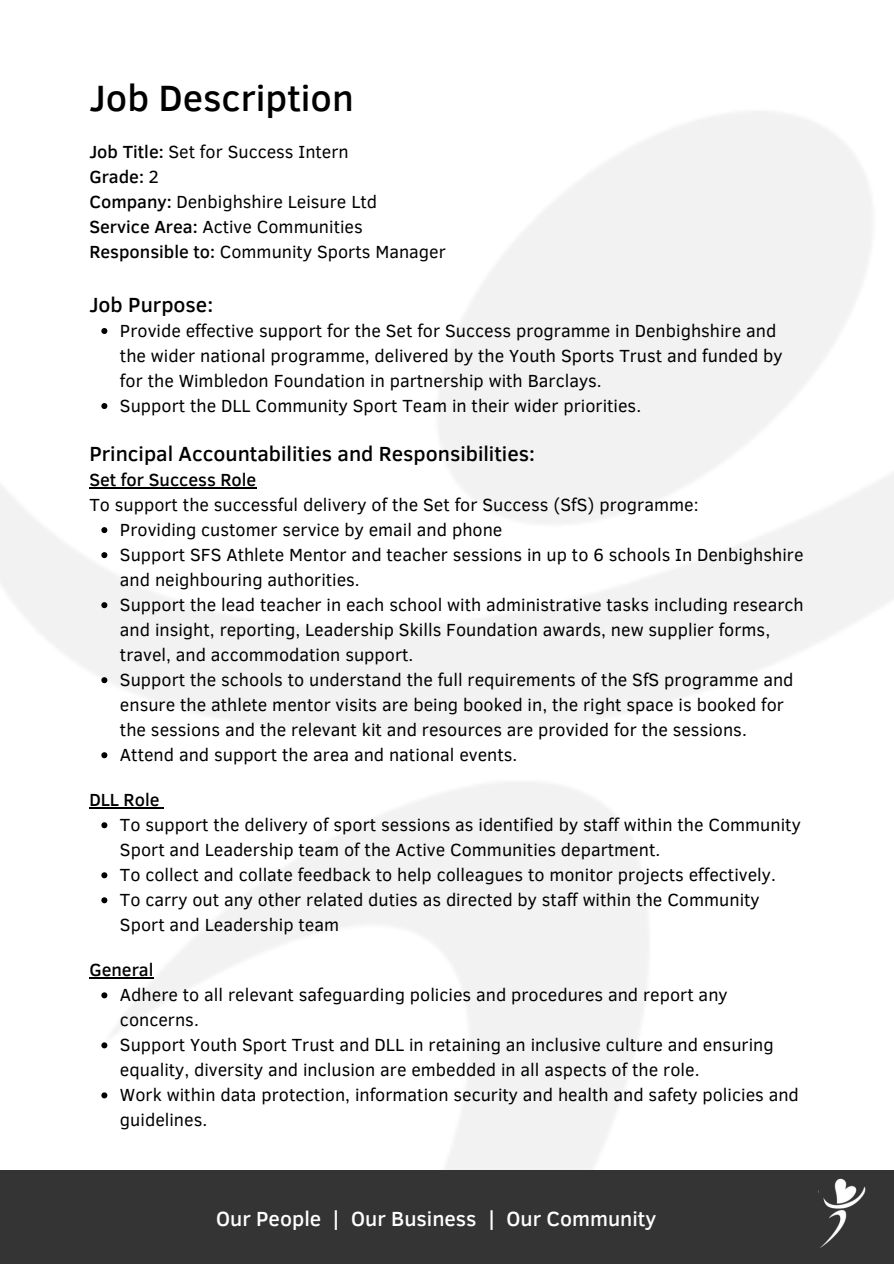
<style>
.page{position:relative;width:894px;height:1264px;background:#fff}
.page>*{position:absolute;margin:0;border:0;box-sizing:border-box;transform-origin:0 0}
.t1{font:500 37.5px "Clear Sans";color:#000}
.t2{font:500 21px "Clear Sans";color:#000}
.t3{font:500 21px "Clear Sans";color:#fff}
.t4{font:18px/25px "Clear Sans";color:#000}
.t5{font:500 18px "Clear Sans";color:#000}
.s1{font-weight:500}
.s2{font-weight:400}
</style>
<div class="page">
<img style="left:0;top:111px;width:893px;height:1059px">
<svg style="left:101px;top:328px;width:6px;height:6px"></svg>
<svg style="left:101px;top:403px;width:6px;height:6px"></svg>
<hr style="left:89px;top:487px;width:167px;height:1px;background:#000">
<svg style="left:101px;top:527px;width:6px;height:6px"></svg>
<svg style="left:101px;top:552px;width:6px;height:6px"></svg>
<svg style="left:101px;top:602px;width:6px;height:6px"></svg>
<svg style="left:101px;top:677px;width:6px;height:6px"></svg>
<svg style="left:101px;top:752px;width:6px;height:6px"></svg>
<hr style="left:89px;top:807px;width:70px;height:1px;background:#000">
<svg style="left:101px;top:822px;width:6px;height:6px"></svg>
<svg style="left:101px;top:872px;width:6px;height:6px"></svg>
<svg style="left:101px;top:897px;width:6px;height:6px"></svg>
<hr style="left:89px;top:977px;width:64px;height:1px;background:#000">
<svg style="left:101px;top:992px;width:6px;height:6px"></svg>
<svg style="left:101px;top:1042px;width:6px;height:6px"></svg>
<svg style="left:101px;top:1092px;width:6px;height:6px"></svg>
<div style="left:0;top:1170px;width:893px;height:93px;background:#343434"></div>
<img style="left:818px;top:1178px;width:48px;height:70px">
<h1 class="t1" style="left:89px;top:70px;width:266px">Job Description</h1>
<p class="t4" style="left:89px;top:138px;width:261px"><span class="s1">Job Title:</span> Set for Success Intern</p>
<p class="t5" style="left:89px;top:163px;width:71px">Grade: <span class="s2">2</span></p>
<p class="t4" style="left:89px;top:188px;width:289px"><span class="s1">Company:</span> Denbighshire Leisure Ltd</p>
<p class="t4" style="left:89px;top:213px;width:275px"><span class="s1">Service Area:</span> Active Communities</p>
<p class="t4" style="left:89px;top:238px;width:358px"><span class="s1">Responsible to:</span> Community Sports Manager</p>
<h2 class="t2" style="left:89px;top:289px;width:125px">Job Purpose:</h2>
<p class="t4" style="left:120px;top:317px;width:664px">Provide effective support for the Set for Success programme in Denbighshire and the wider national programme, delivered by the Youth Sports Trust and funded by for the Wimbledon Foundation in partnership with Barclays.</p>
<p class="t4" style="left:120px;top:392px;width:522px">Support the DLL Community Sport Team in their wider priorities.</p>
<p class="t2" style="left:89px;top:438px;width:447px">Principal Accountabilities and Responsibilities:</p>
<p class="t5" style="left:89px;top:466px;width:168px">Set for Success Role</p>
<p class="t4" style="left:89px;top:491px;width:610px">To support the successful delivery of the Set for Success (SfS) programme:</p>
<p class="t4" style="left:120px;top:516px;width:384px">Providing customer service by email and phone</p>
<p class="t4" style="left:120px;top:541px;width:685px">Support SFS Athlete Mentor and teacher sessions in up to 6 schools In Denbighshire and neighbouring authorities.</p>
<p class="t4" style="left:120px;top:591px;width:685px">Support the lead teacher in each school with administrative tasks including research and insight, reporting, Leadership Skills Foundation awards, new supplier forms, travel, and accommodation support.</p>
<p class="t4" style="left:120px;top:666px;width:675px">Support the schools to understand the full requirements of the SfS programme and ensure the athlete mentor visits are being booked in, the right space is booked for the sessions and the relevant kit and resources are provided for the sessions.</p>
<p class="t4" style="left:120px;top:741px;width:399px">Attend and support the area and national events.</p>
<h3 class="t5" style="left:89px;top:786px;width:72px">DLL Role</h3>
<p class="t4" style="left:120px;top:811px;width:682px">To support the delivery of sport sessions as identified by staff within the Community<br>Sport and Leadership team of the Active Communities department.</p>
<p class="t4" style="left:120px;top:861px;width:657px">To collect and collate feedback to help colleagues to monitor projects effectively.</p>
<p class="t4" style="left:120px;top:886px;width:641px">To carry out any other related duties as directed by staff within the Community<br>Sport and Leadership team</p>
<h3 class="t5" style="left:89px;top:956px;width:66px">General</h3>
<p class="t4" style="left:120px;top:981px;width:609px">Adhere to all relevant safeguarding policies and procedures and report any concerns.</p>
<p class="t4" style="left:120px;top:1031px;width:655px">Support Youth Sport Trust and DLL in retaining an inclusive culture and ensuring equality, diversity and inclusion are embedded in all aspects of the role.</p>
<p class="t4" style="left:120px;top:1081px;width:680px">Work within data protection, information security and health and safety policies and guidelines.</p>
<h2 class="t3" style="left:216px;top:1203px;width:441px">Our People | Our Business | Our Community</h2>
</div>
